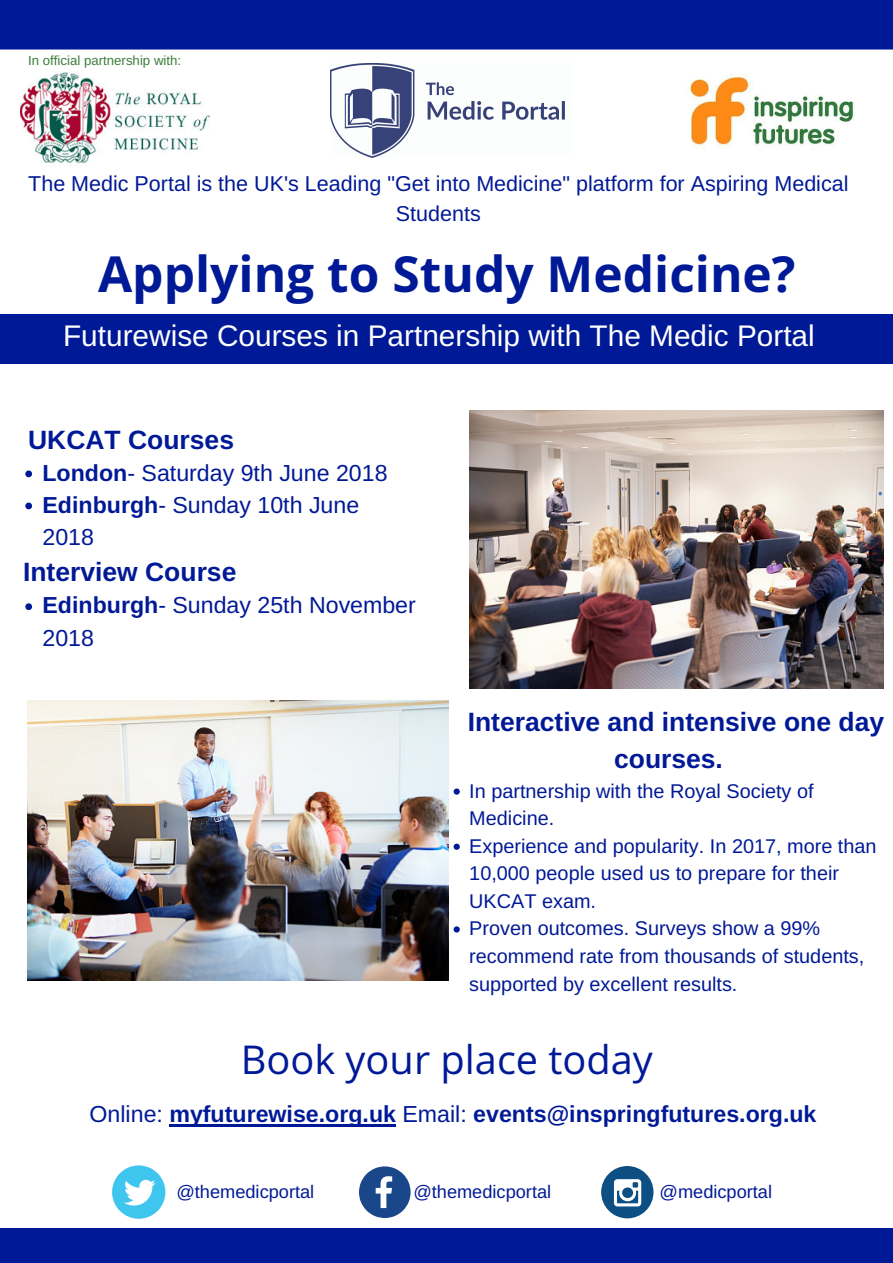
<style>
.page{position:relative;width:893px;height:1263px;background:#fff}
.page>*{position:absolute;margin:0;border:0;box-sizing:border-box;transform-origin:0 0}
.t1{font:700 49.65px "Open Sans";color:#001996}
.t2{font:39.75px "Open Sans";color:#001996}
.t3{font:29.78px "Arimo";color:#fff}
.t4{font:700 26.47px/36.6px "Arimo";color:#001996;text-align:center}
.t5{font:23.17px/32.1px "Arimo";color:#001996}
.t6{font:700 23.17px "Arimo";color:#001996}
.t7{font:21.52px/29.8px "Arimo";color:#001996;text-align:center}
.t8{font:19.88px/27.6px "Arimo";color:#001996}
.t9{font:18.23px "Arimo";color:#001996}
.t10{font:13.27px "Arimo";color:#3e7d3c}
.s1{font-weight:700}
.s2{font-weight:400}
</style>
<div class="page">
<div style="left:0;top:0;width:893px;height:50px;background:#001996"></div>
<div style="left:0;top:314px;width:893px;height:50px;background:#001996"></div>
<div style="left:0;top:1228px;width:893px;height:35px;background:#001996"></div>
<img style="left:331px;top:64px;width:234px;height:94px">
<hr style="left:169px;top:1124px;width:227px;height:2px;background:#001996">
<svg style="left:359px;top:1166px;width:52px;height:52px"></svg>
<div style="left:112px;top:1165px;width:53px;height:54px;background:#3fc6ee;border-radius:50%"></div>
<svg style="left:124px;top:1180px;width:32px;height:25px"></svg>
<div style="left:601px;top:1166px;width:52px;height:52px;background:#0d4f83;border-radius:50%"></div>
<svg style="left:614px;top:1179px;width:27px;height:27px"></svg>
<img style="left:469px;top:411px;width:414px;height:278px">
<svg style="left:454px;top:788px;width:6px;height:7px"></svg>
<svg style="left:454px;top:844px;width:6px;height:6px"></svg>
<svg style="left:454px;top:926px;width:6px;height:6px"></svg>
<img style="left:28px;top:700px;width:421px;height:280px">
<img style="left:20px;top:72px;width:190px;height:92px">
<svg style="left:25px;top:470px;width:7px;height:7px"></svg>
<svg style="left:25px;top:503px;width:7px;height:6px"></svg>
<svg style="left:25px;top:603px;width:7px;height:7px"></svg>
<img style="left:689px;top:74px;width:165px;height:74px">
<p class="t10" style="left:28px;top:53px;width:154px">In official partnership with:</p>
<p class="t7" style="left:28px;top:169px;width:822px">The Medic Portal is the UK's Leading "Get into Medicine" platform for Aspiring Medical<br>Students</p>
<h1 class="t1" style="left:98px;top:238px;width:699px">Applying to Study Medicine?</h1>
<h3 class="t3" style="left:63px;top:319px;width:753px">Futurewise Courses in Partnership with The Medic Portal</h3>
<h3 class="t4" style="left:28px;top:421px;width:207px">UKCAT Courses</h3>
<p class="t5" style="left:43px;top:456px;width:347px"><span class="s1">London</span>- Saturday 9th June 2018<br><span class="s1">Edinburgh</span>- Sunday 10th June<br>2018</p>
<h3 class="t4" style="left:23px;top:553px;width:215px">Interview Course</h3>
<p class="t5" style="left:43px;top:589px;width:375px"><span class="s1">Edinburgh</span>- Sunday 25th November<br>2018</p>
<h3 class="t4" style="left:468px;top:704px;width:418px">Interactive and intensive one day courses.</h3>
<p class="t8" style="left:469px;top:777px;width:409px">In partnership with the Royal Society of<br>Medicine.<br>Experience and popularity. In 2017, more than<br>10,000 people used us to prepare for their<br>UKCAT exam.<br>Proven outcomes. Surveys show a 99% recommend rate from thousands of students, supported by excellent results.</p>
<h2 class="t2" style="left:241px;top:1031px;width:414px">Book your place today</h2>
<p class="t6" style="left:90px;top:1101px;width:728px"><span class="s2">Online:</span> myfuturewise.org.uk <span class="s2">Email:</span> events@inspringfutures.org.uk</p>
<p class="t9" style="left:176px;top:1182px;width:139px">@themedicportal</p>
<p class="t9" style="left:413px;top:1182px;width:139px">@themedicportal</p>
<p class="t9" style="left:660px;top:1182px;width:114px">@medicportal</p>
</div>
